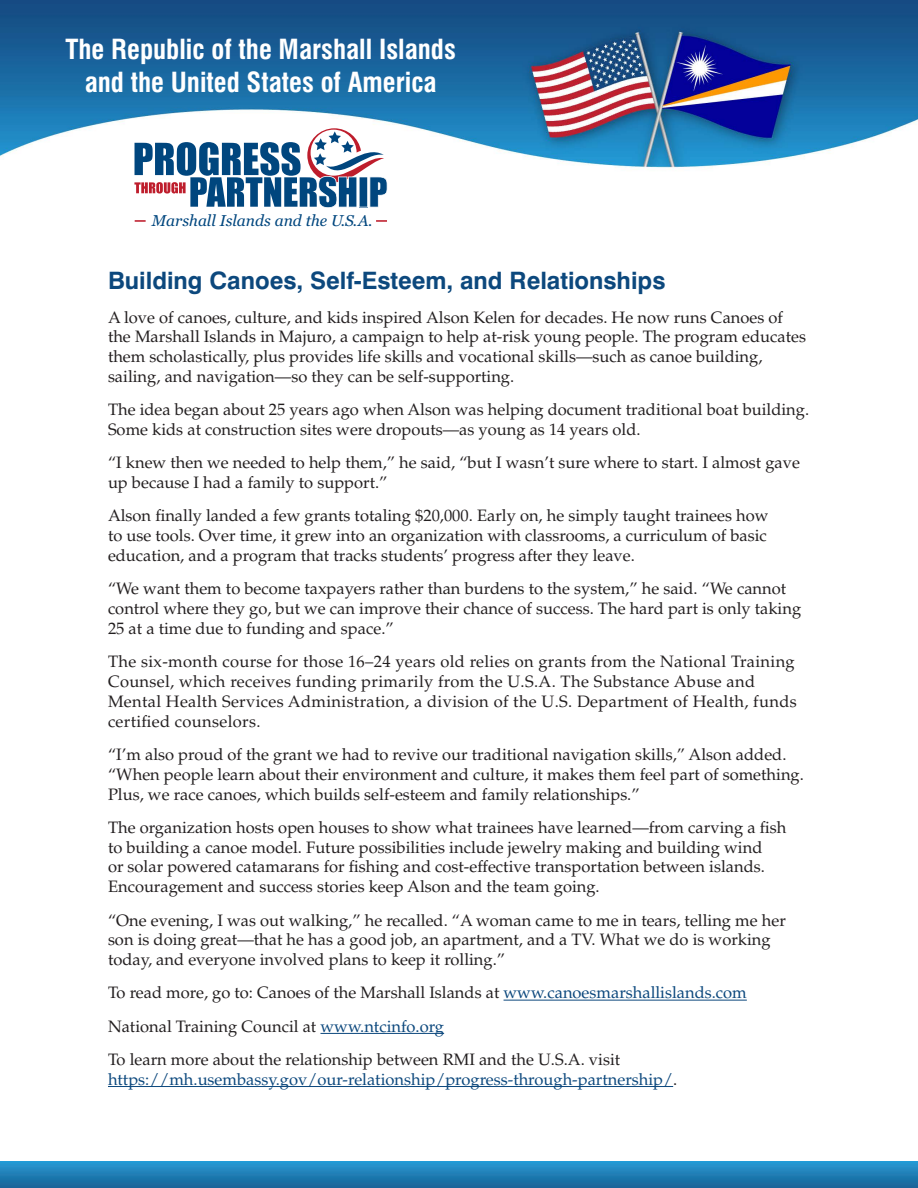
<style>
.page{position:relative;width:918px;height:1188px;background:#fff}
.page>*{position:absolute;margin:0;border:0;box-sizing:border-box;transform-origin:0 0}
.t1{font:700 condensed 27px/32.4px "Swiss 721 BT";color:#fff;text-align:center}
.t2{font:700 24px "Swiss 721 BT";color:#0c487d}
.t3{font:16.5px/19.8px "Palatino";color:#231f20}
.t4{font:16.5px/19.8px "Palatino";letter-spacing:.02em;color:#231f20}
.t5{font:16.5px "Palatino";color:#0c487d}
.t6{font:italic 15.6px "Georgia";color:#00467e}
.s1{color:#0c487d}
.s2{color:#231f20}
</style>
<div class="page">
<img style="left:0;top:0;width:918px;height:222px">
<svg style="left:135px;top:220px;width:11px;height:2px"></svg>
<svg style="left:376px;top:220px;width:11px;height:2px"></svg>
<svg style="left:134px;top:128px;width:254px;height:80px"></svg>
<svg style="left:0;top:1161px;width:918px;height:27px;background:#1f7eb5"></svg>
<hr style="left:504px;top:1000px;width:243px;height:1px;background:#0c487d">
<hr style="left:320px;top:1033px;width:124px;height:1px;background:#0c487d">
<hr style="left:108px;top:1086px;width:565px;height:1px;background:#0c487d">
<h1 class="t1" style="left:65px;top:33px;width:392px">The Republic of the Marshall Islands and the United States of America</h1>
<p class="t6" style="left:152px;top:210px;width:222px">Marshall Islands and the U.S.A.</p>
<h2 class="t2" style="left:108px;top:266px;width:559px">Building Canoes, Self-Esteem, and Relationships</h2>
<p class="t3" style="left:108px;top:307px;width:700px">A love of canoes, culture, and kids inspired Alson Kelen for decades. He now runs Canoes of the Marshall Islands in Majuro, a campaign to help at-risk young people. The program educates them scholastically, plus provides life skills and vocational skills—such as canoe building, sailing, and navigation—so they can be self-supporting.</p>
<p class="t3" style="left:108px;top:400px;width:703px">The idea began about 25 years ago when Alson was helping document traditional boat building.<br>Some kids at construction sites were dropouts—as young as 14 years old.</p>
<p class="t3" style="left:108px;top:453px;width:694px">“I knew then we needed to help them,” he said, “but I wasn’t sure where to start. I almost gave up because I had a family to support.”</p>
<p class="t3" style="left:108px;top:506px;width:662px;text-align:justify">Alson finally landed a few grants totaling $20,000. Early on, he simply taught trainees how to use tools. Over time, it grew into an organization with classrooms, a curriculum of basic education, and a program that tracks students’ progress after they leave.</p>
<p class="t3" style="left:108px;top:579px;width:695px">“We want them to become taxpayers rather than burdens to the system,” he said. “We cannot control where they go, but we can improve their chance of success. The hard part is only taking<br>25 at a time due to funding and space.”</p>
<p class="t4" style="left:108px;top:652px;width:690px">The six-month course for those 16–24 years old relies on grants from the National Training Counsel, which receives funding primarily from the U.S.A. The Substance Abuse and Mental Health Services Administration, a division of the U.S. Department of Health, funds certified counselors.</p>
<p class="t3" style="left:108px;top:745px;width:697px">“I’m also proud of the grant we had to revive our traditional navigation skills,” Alson added. “When people learn about their environment and culture, it makes them feel part of something.<br>Plus, we race canoes, which builds self-esteem and family relationships.”</p>
<p class="t3" style="left:108px;top:818px;width:680px">The organization hosts open houses to show what trainees have learned—from carving a fish to building a canoe model. Future possibilities include jewelry making and building wind<br>or solar powered catamarans for fishing and cost-effective transportation between islands.<br>Encouragement and success stories keep Alson and the team going.</p>
<p class="t3" style="left:108px;top:910px;width:679px">“One evening, I was out walking,” he recalled. “A woman came to me in tears, telling me her son is doing great—that he has a good job, an apartment, and a TV. What we do is working today, and everyone involved plans to keep it rolling.”</p>
<p class="t3" style="left:108px;top:976px;width:640px;line-height:33.3px">To read more, go to: Canoes of the Marshall Islands at <span class="s1">www.canoesmarshallislands.com<br></span>National Training Council at <span class="s1">www.ntcinfo.org<br></span>To learn more about the relationship between RMI and the U.S.A. visit</p>
<p class="t5" style="left:108px;top:1070px;width:571px">https://mh.usembassy.gov/our-relationship/progress-through-partnership/<span class="s2">.</span></p>
</div>
